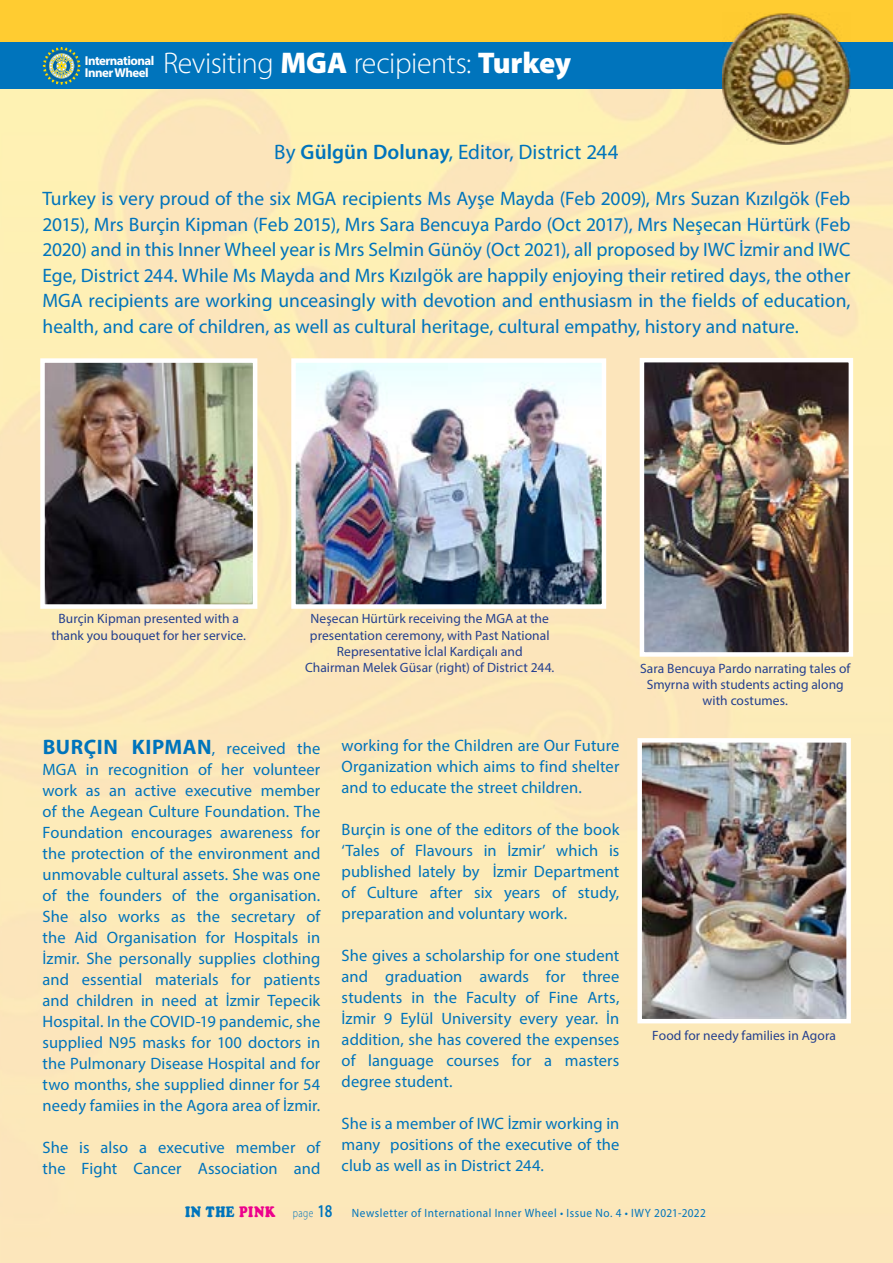
<style>
.page{position:relative;width:893px;height:1263px;background:#fff}
.page>*{position:absolute;margin:0;border:0;box-sizing:border-box;transform-origin:0 0}
.t1{font:300 30px "Myriad Pro";letter-spacing:-.015em;color:#fff}
.t2{font:21px "Myriad Pro";color:#0074bc}
.t3{font:700 21px "Myriad Pro";letter-spacing:.025em;color:#0074bc}
.t4{font:19.5px/25.5px "Myriad Pro";color:#0074bc;text-align:justify}
.t5{font:16.5px/21px "Myriad Pro";letter-spacing:.005em;color:#0074bc;text-align:justify}
.t6{font:13.5px/16.2px "Myriad Pro";letter-spacing:.005em;color:#25408f;text-align:center}
.t7{font:700 12.9px/12px "Myriad Pro";letter-spacing:-.04em;color:#fff}
.t8{font:12px "Myriad Pro";letter-spacing:.045em;color:#0074bc;scale:.94 1}
.s1{font-weight:900}
.s2{font-weight:600}
.s3{font-family:"Cooper Black Std";font-size:15px}
.s4{font-family:"Cooper Black Std";font-size:15px;color:#ec008c}
.s5{font-weight:300}
.s6{font-weight:600;font-size:18px}
.s7{font-weight:400;font-size:16.5px}
</style>
<div class="page">
<div style="left:0;top:0;width:893px;height:43px;background:#ffcc31"></div>
<div style="left:0;top:43px;width:893px;height:46px;background:#0074bc"></div>
<img style="left:723px;top:13px;width:127px;height:132px">
<svg style="left:43px;top:47px;width:38px;height:38px"></svg>
<img style="left:642px;top:743px;width:204px;height:275px">
<div style="left:637px;top:738px;width:214px;height:285px;border:4px solid #fff"></div>
<img style="left:645px;top:363px;width:203px;height:289px">
<div style="left:640px;top:358px;width:213px;height:299px;border:4px solid #fff"></div>
<img style="left:296px;top:363px;width:305px;height:241px">
<div style="left:291px;top:358px;width:315px;height:251px;border:4px solid #fff"></div>
<img style="left:45px;top:363px;width:207px;height:241px">
<div style="left:40px;top:358px;width:217px;height:251px;border:4px solid #fff"></div>
<p class="t7" style="left:85px;top:54px;width:71px">International<br>InnerWheel</p>
<h1 class="t1" style="left:163px;top:44px;width:410px">Revisiting <span class="s1">MGA</span> recipients: <span class="s1">Turkey</span></h1>
<p class="t2" style="left:274px;top:139px;width:346px">By <span class="s2">Gülgün Dolunay</span>, Editor, District 244</p>
<p class="t4" style="left:43px;top:186px;width:809px">Turkey is very proud of the six MGA recipients Ms Ayşe Mayda (Feb 2009), Mrs Suzan Kızılgök (Feb 2015), Mrs Burçin Kipman (Feb 2015), Mrs Sara Bencuya Pardo (Oct 2017), Mrs Neşecan Hürtürk (Feb 2020) and in this Inner Wheel year is Mrs Selmin Günöy (Oct 2021), all proposed by IWC İzmir and IWC Ege, District 244. While Ms Mayda and Mrs Kızılgök are happily enjoying their retired days, the other MGA recipients are working unceasingly with devotion and enthusiasm in the fields of education, health, and care of children, as well as cultural heritage, cultural empathy, history and nature.</p>
<p class="t6" style="left:52px;top:610px;width:196px">Burçin Kipman presented with a thank you bouquet for her service.</p>
<p class="t6" style="left:305px;top:610px;width:251px">Neşecan Hürtürk receiving the MGA at the presentation ceremony, with Past National Representative İclal Kardiçalı and<br>Chairman Melek Güsar (right) of District 244.</p>
<p class="t6" style="left:640px;top:660px;width:212px">Sara Bencuya Pardo narrating tales of<br>Smyrna with students acting along with costumes.</p>
<p class="t5" style="left:342px;top:735px;width:279px">working for the Children are Our Future Organization which aims to find shelter and to educate the street children.</p>
<p class="t5" style="left:342px;top:819px;width:279px">Burçin is one of the editors of the book ‘Tales of Flavours in İzmir’ which is published lately by İzmir Department of Culture after six years of study, preparation and voluntary work.</p>
<p class="t5" style="left:342px;top:945px;width:279px">She gives a scholarship for one student and graduation awards for three students in the Faculty of Fine Arts, İzmir 9 Eylül University every year. İn addition, she has covered the expenses of language courses for a masters degree student.</p>
<p class="t5" style="left:342px;top:1113px;width:279px">She is a member of IWC İzmir working in many positions of the executive of the club as well as in District 244.</p>
<p class="t8" style="left:185px;top:1206px;width:556px"><span class="s3">IN THE</span> <span class="s4">PINK</span> <span class="s5">page</span> <span class="s6">18</span> Newsletter of International Inner Wheel • Issue No. 4 • IWY 2021-2022</p>
<p class="t3" style="left:43px;top:733px;width:279px">BURÇIN KIPMAN<span class="s7">, received the</span></p>
<p class="t5" style="left:43px;top:759px;width:279px">MGA in recognition of her volunteer work as an active executive member of the Aegean Culture Foundation. The Foundation encourages awareness for the protection of the environment and unmovable cultural assets. She was one of the founders of the organisation.<br>She also works as the secretary of the Aid Organisation for Hospitals in İzmir. She personally supplies clothing and essential materials for patients and children in need at İzmir Tepecik Hospital. In the COVID-19 pandemic, she supplied N95 masks for 100 doctors in the Pulmonary Disease Hospital and for two months, she supplied dinner for 54 needy famiies in the Agora area of İzmir.</p>
<p class="t5" style="left:43px;top:1137px;width:279px">She is also a executive member of the Fight Cancer Association and</p>
<p class="t6" style="left:652px;top:1027px;width:185px">Food for needy families in Agora</p>
</div>
